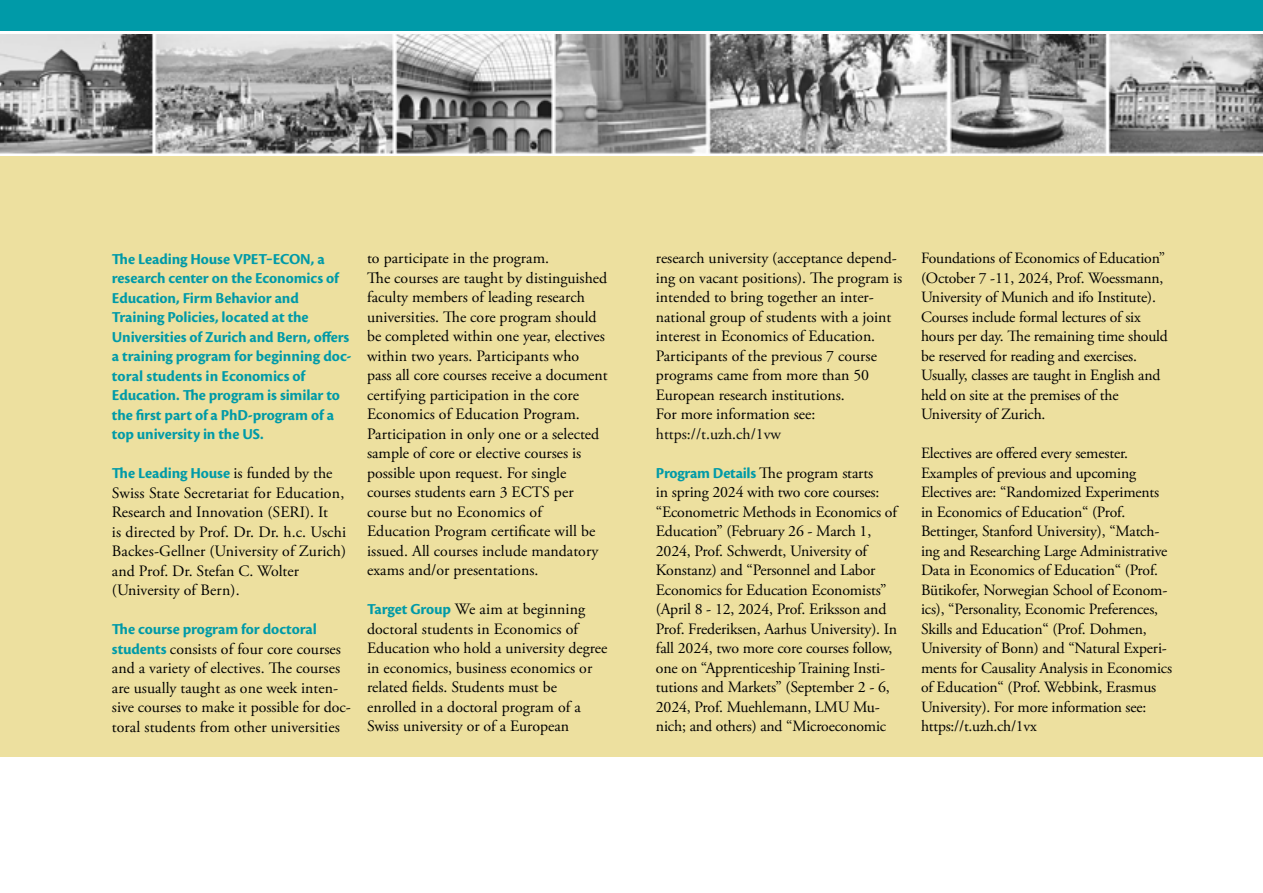
<style>
.page{position:relative;width:1263px;height:893px;background:#fff}
.page>*{position:absolute;margin:0;border:0;box-sizing:border-box;transform-origin:0 0}
.t1{font:15.9px/19.5px "Adobe Garamond Pro";color:#000}
.t2{font:700 15.9px/19.5px "Cronos Pro";letter-spacing:-.005em;color:#009aa8}
.t3{font:15.9px "Adobe Garamond Pro";color:#0a0a0a}
.t4{font:15.6px/19.5px "Adobe Garamond Pro";letter-spacing:-.01em;color:#000}
.s1{font-family:"Adobe Garamond Pro";font-weight:400;color:#000}
.s2{font-family:"Cronos Pro";font-weight:700;color:#009aa8}
.s3{font-size:15.9px}
</style>
<div class="page">
<div style="left:0;top:134px;width:1263px;height:622px;background:#ede09f"></div>
<div style="left:0;top:0;width:1263px;height:31px;background:#009aa8"></div>
<img style="left:0;top:35px;width:1263px;height:121px">
<p class="t2" style="left:112px;top:249px;width:241px">The Leading House VPET‒ECON, a research center on the Economics of Education, Firm Behavior and Training Policies, located at the Universities of Zurich and Bern, offers a training program for beginning doc&shy;toral students in Economics of</p>
<p class="t2" style="left:112px;top:386px;width:230px">Education. The program is similar to the first part of a PhD-program of a top university in the US.</p>
<p class="t2" style="left:112px;top:464px;width:222px">The Leading House <span class="s1">is funded by the</span></p>
<p class="t1" style="left:112px;top:484px;width:234px">Swiss State Secretariat for Education,</p>
<p class="t1" style="left:112px;top:503px;width:217px">Research and Innovation (SERI). It</p>
<p class="t1" style="left:112px;top:523px;width:236px">is directed by Prof. Dr. Dr. h.c. Uschi<br>Backes-Gellner (University of Zurich) and Prof. Dr. Stefan C. Wolter (University of Bern).</p>
<p class="t2" style="left:112px;top:620px;width:206px">The course program for doctoral</p>
<p class="t1" style="left:112px;top:640px;width:230px"><span class="s2">students</span> consists of four core courses</p>
<p class="t1" style="left:112px;top:659px;width:230px">and a variety of electives. The courses</p>
<p class="t1" style="left:112px;top:679px;width:228px">are usually taught as one week inten-</p>
<p class="t1" style="left:112px;top:698px;width:240px">sive courses to make it possible for doc-</p>
<p class="t1" style="left:112px;top:718px;width:229px">toral students from other universities</p>
<p class="t1" style="left:367px;top:249px;width:184px">to participate in the program.</p>
<p class="t1" style="left:367px;top:269px;width:242px">The courses are taught by distinguished</p>
<p class="t1" style="left:367px;top:288px;width:219px">faculty members of leading research</p>
<p class="t1" style="left:367px;top:308px;width:242px">universities. The core program should be completed within one year, electives within two years. Participants who pass all core courses receive a document</p>
<p class="t1" style="left:367px;top:386px;width:213px">certifying participation in the core</p>
<p class="t1" style="left:367px;top:405px;width:234px">Economics of Education Program.<br>Participation in only one or a selected sample of core or elective courses is possible upon request. For single</p>
<p class="t1" style="left:367px;top:483px;width:208px">courses students earn 3 ECTS per course but no Economics of</p>
<p class="t1" style="left:367px;top:522px;width:233px">Education Program certificate will be issued. All courses include mandatory exams and/or presentations.</p>
<p class="t1" style="left:367px;top:600px;width:220px"><span class="s2">Target Group</span> We aim at beginning</p>
<p class="t1" style="left:367px;top:620px;width:212px">doctoral students in Economics of</p>
<p class="t1" style="left:367px;top:639px;width:242px">Education who hold a university degree</p>
<p class="t1" style="left:367px;top:659px;width:227px">in economics, business economics or</p>
<p class="t1" style="left:367px;top:678px;width:191px">related fields. Students must be</p>
<p class="t1" style="left:367px;top:698px;width:215px">enrolled in a doctoral program of a<br>Swiss university or of a European</p>
<p class="t1" style="left:656px;top:249px;width:248px">research university (acceptance depend&shy;ing on vacant positions). The program is</p>
<p class="t1" style="left:656px;top:288px;width:220px">intended to bring together an inter-</p>
<p class="t1" style="left:656px;top:308px;width:237px">national group of students with a joint interest in Economics of Education.</p>
<p class="t1" style="left:656px;top:347px;width:223px">Participants of the previous 7 course programs came from more than 50</p>
<p class="t1" style="left:656px;top:386px;width:190px">European research institutions.</p>
<p class="t1" style="left:656px;top:405px;width:161px">For more information see:</p>
<p class="t3" style="left:656px;top:424px;width:127px">https://t.uzh.ch/1vw</p>
<p class="t1" style="left:656px;top:464px;width:243px"><span class="s2">Program Details</span> The program starts<br>in spring 2024 with two core courses: “Econometric Methods in Economics of Education” (February 26 - March 1, 2024, Prof. Schwerdt, University of Konstanz) and “Personnel and Labor Economics for Education Economists” (April 8 - 12, 2024, Prof. Eriksson and Prof. Frederiksen, Aarhus University). In fall 2024, two more core courses follow, one on “Apprenticeship Training Insti&shy;tutions and Markets” (September 2 - 6, 2024, Prof. Muehlemann, LMU Mu-</p>
<p class="t4" style="left:656px;top:717px;width:232px"><span class="s3">nich; and</span> others) and “Microeconomic</p>
<p class="t4" style="left:921px;top:249px;width:248px">Foundations of Economics of Education” (October 7 -11, 2024, Prof. Woessmann, University of Munich and ifo Institute).<br>Courses include formal lectures of six hours per day. The remaining time should be reserved for reading and exercises.</p>
<p class="t4" style="left:921px;top:366px;width:241px">Usually, classes are taught in English and held on site at the premises of the</p>
<p class="t4" style="left:921px;top:405px;width:126px">University of Zurich.</p>
<p class="t4" style="left:921px;top:444px;width:209px">Electives are offered every semester.</p>
<p class="t4" style="left:921px;top:464px;width:217px">Examples of previous and upcoming</p>
<p class="t4" style="left:921px;top:483px;width:240px">Electives are: “Randomized Experiments in Economics of Education<span class="s3">“</span> (Prof.</p>
<p class="t4" style="left:921px;top:522px;width:248px">Bettinger, Stanford University), “Match&shy;ing and Researching Large Administrative<br>Data in Economics of Education<span class="s3">“</span> (Prof.</p>
<p class="t4" style="left:921px;top:581px;width:253px">Bütikofer, Norwegian School of Econom&shy;ics), “Personality, Economic Preferences, Skills and Education<span class="s3">“</span> (Prof. Dohmen, University of Bonn) and “Natural Experi&shy;ments for Causality Analysis in Economics of Education<span class="s3">“</span> (Prof. Webbink, Erasmus University). For more information see: https://t.uzh.ch/1vx</p>
</div>
